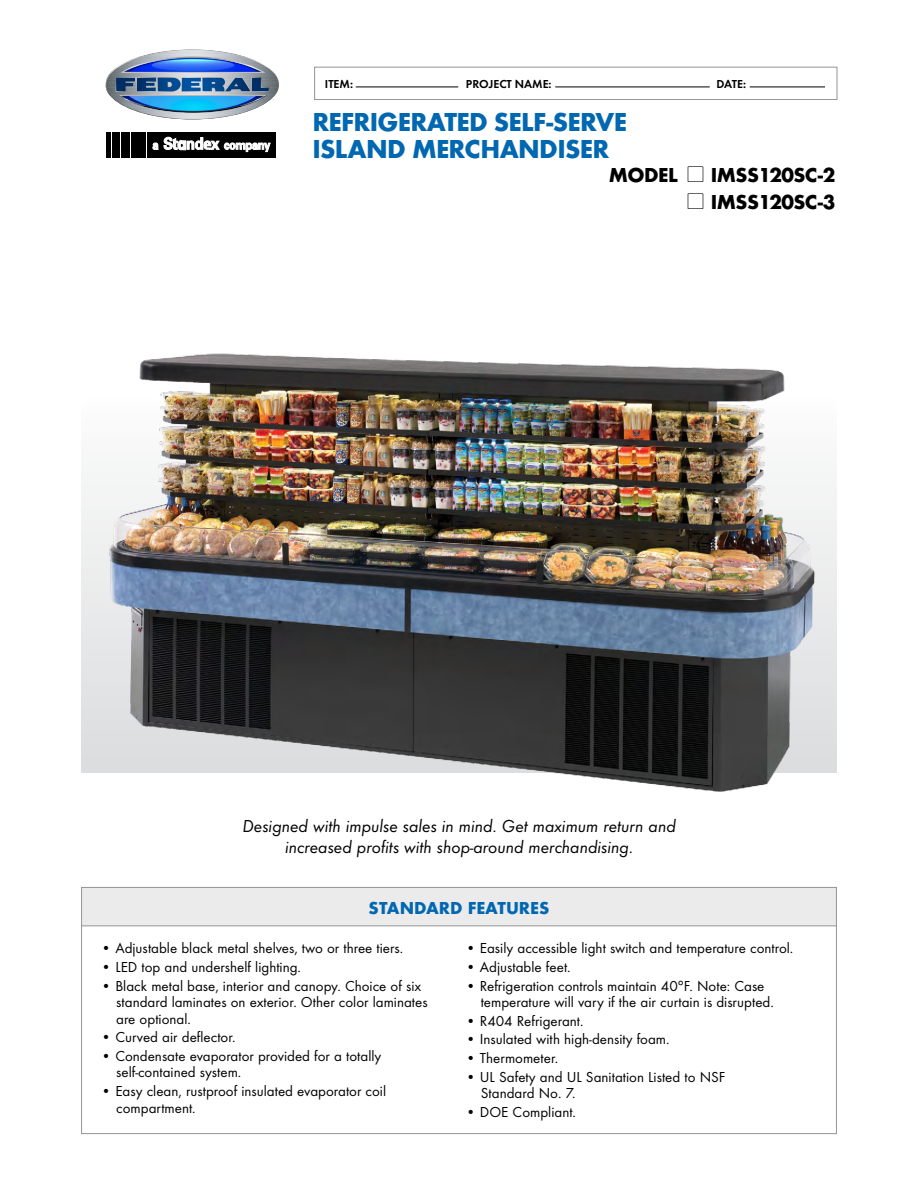
<style>
.page{position:relative;width:918px;height:1188px;background:#fff}
.page>*{position:absolute;margin:0;border:0;box-sizing:border-box;transform-origin:0 0}
.t1{font:700 27px/27px "Futura T";letter-spacing:-.025em;color:#0067b1}
.t2{font:700 21px/27px "Futura T";letter-spacing:-.025em;color:#000;text-align:right}
.t3{font:italic 18px/21px "Futura T";color:#000;text-align:center}
.t4{font:700 18px "Futura T";color:#0067b1}
.t5{font:15px/16.5px "Futura T";color:#000}
.t6{font:600 12px "Futura T";color:#000}
.s1{font-family:"Carta";font-weight:400;font-size:19.5px}
</style>
<div class="page">
<div style="left:82px;top:888px;width:755px;height:38px;background:#ebebec"></div>
<div style="left:81px;top:887px;width:756px;height:247px;border:1px solid #939598"></div>
<hr style="left:82px;top:926px;width:755px;height:1px;background:#939598">
<svg style="left:105px;top:50px;width:174px;height:70px"></svg>
<div style="left:148px;top:132px;width:128px;height:26px;background:#000"></div>
<div style="left:131px;top:132px;width:15px;height:26px;background:#000"></div>
<div style="left:121px;top:132px;width:9px;height:26px;background:#000"></div>
<div style="left:113px;top:132px;width:7px;height:26px;background:#000"></div>
<hr style="left:107px;top:132px;width:4px;height:26px;background:#000">
<svg style="left:152px;top:137px;width:119px;height:15px"></svg>
<div style="left:314px;top:67px;width:523px;height:33px;border:1px solid #939598"></div>
<hr style="left:356px;top:87px;width:102px;height:1px;background:#000">
<hr style="left:555px;top:87px;width:155px;height:1px;background:#000">
<hr style="left:750px;top:87px;width:75px;height:1px;background:#000">
<img style="left:81px;top:353px;width:756px;height:439px">
<p class="t6" style="left:325px;top:76px;width:30px">ITEM:</p>
<p class="t6" style="left:466px;top:76px;width:87px">PROJECT NAME:</p>
<p class="t6" style="left:716px;top:76px;width:31px">DATE:</p>
<h1 class="t1" style="left:312px;top:108px;width:316px">REFRIGERATED SELF-SERVE<br>ISLAND MERCHANDISER</h1>
<h2 class="t2" style="left:609px;top:161px;width:228px">MODEL <span class="s1">l</span> IMSS120SC-2 <span class="s1">l</span> IMSS120SC-3</h2>
<p class="t3" style="left:243px;top:815px;width:435px">Designed with impulse sales in mind. Get maximum return and increased profits with shop-around merchandising.</p>
<p class="t4" style="left:369px;top:897px;width:182px">STANDARD FEATURES</p>
<p class="t5" style="left:101px;top:940px;width:303px">• Adjustable black metal shelves, two or three tiers.</p>
<p class="t5" style="left:101px;top:959px;width:201px">• LED top and undershelf lighting.</p>
<p class="t5" style="left:116px;top:977px;width:313px;text-indent:-15px">• Black metal base, interior and canopy. Choice of six standard laminates on exterior. Other color laminates are optional.</p>
<p class="t5" style="left:101px;top:1029px;width:136px">• Curved air deflector.</p>
<p class="t5" style="left:116px;top:1048px;width:267px;text-indent:-15px">• Condensate evaporator provided for a totally self-contained system.</p>
<p class="t5" style="left:116px;top:1083px;width:271px;text-indent:-15px">• Easy clean, rustproof insulated evaporator coil compartment.</p>
<p class="t5" style="left:466px;top:940px;width:329px">• Easily accessible light switch and temperature control.</p>
<p class="t5" style="left:466px;top:959px;width:106px">• Adjustable feet.</p>
<p class="t5" style="left:481px;top:977px;width:295px;text-indent:-15px">• Refrigeration controls maintain 40°F. Note: Case temperature will vary if the air curtain is disrupted.</p>
<p class="t5" style="left:466px;top:1012px;width:119px">• R404 Refrigerant.</p>
<p class="t5" style="left:466px;top:1031px;width:205px">• Insulated with high-density foam.</p>
<p class="t5" style="left:466px;top:1050px;width:94px">• Thermometer.</p>
<p class="t5" style="left:481px;top:1068px;width:246px;text-indent:-15px">• UL Safety and UL Sanitation Listed to NSF<br>Standard No. 7.</p>
<p class="t5" style="left:466px;top:1103px;width:112px">• DOE Compliant.</p>
</div>
